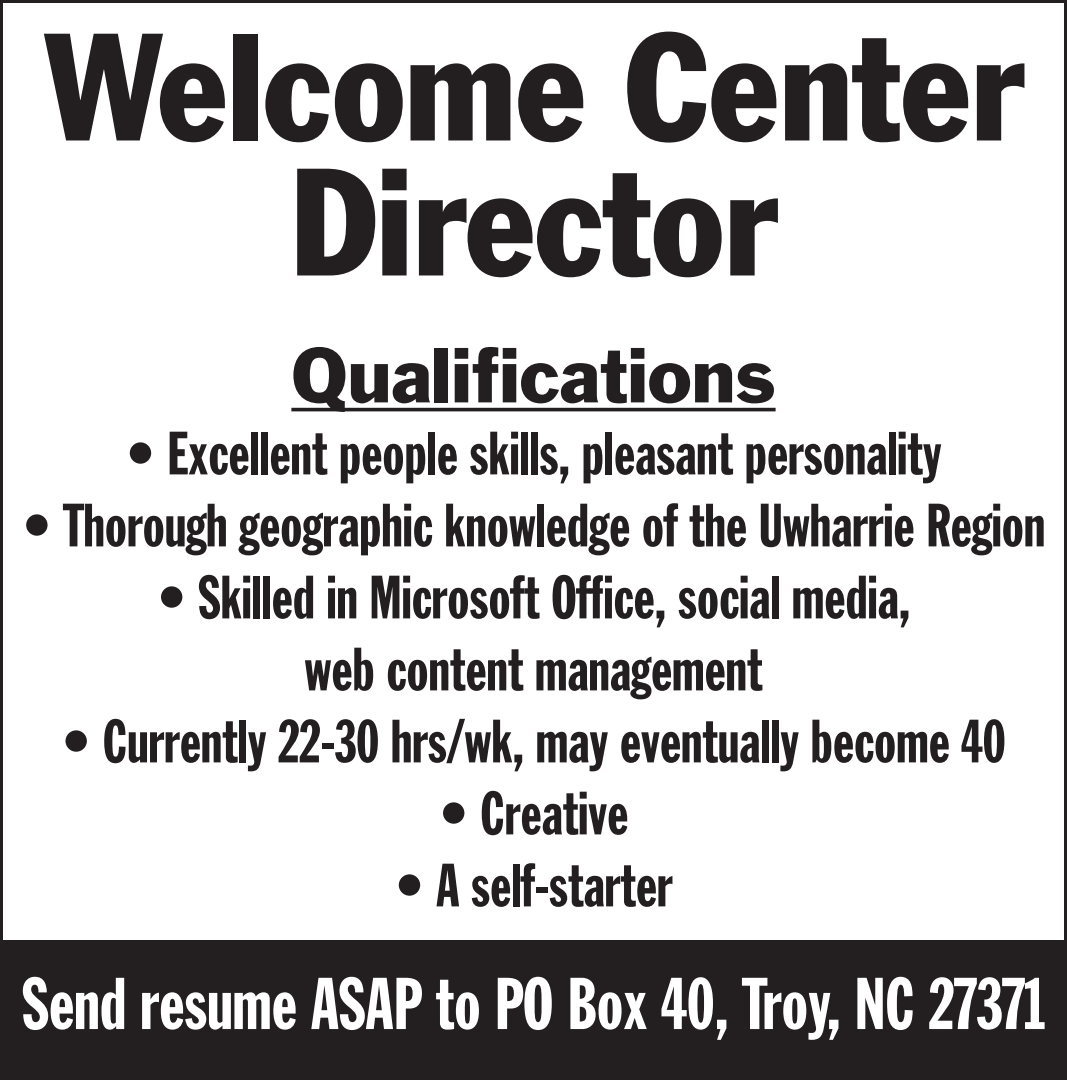
<style>
.page{position:relative;width:1067px;height:1080px;background:#fff}
.page>*{position:absolute;margin:0;border:0;box-sizing:border-box;transform-origin:0 0}
.t1{font:condensed 150px/135px "Franklin Gothic";color:#231f20;text-align:center}
.t2{font:72px "Franklin Gothic Extra Cond";color:#fff}
.t3{font:72px "Franklin Gothic";color:#231f20}
.t4{font:60px/72px "Franklin Gothic Extra Cond";color:#231f20;text-align:center}
</style>
<div class="page">
<hr style="left:291px;top:408px;width:484px;height:3px;background:#231f20">
<div style="left:0;top:940px;width:1066px;height:140px;background:#231f20"></div>
<h1 class="t1" style="left:44px;top:21px;width:981px">Welcome Center<br>Director</h1>
<p class="t3" style="left:291px;top:347px;width:485px">Qualifications</p>
<p class="t4" style="left:125px;top:417px;width:817px">• Excellent people skills, pleasant personality</p>
<p class="t4" style="left:22px;top:489px;width:1024px">• Thorough geographic knowledge of the Uwharrie Region</p>
<p class="t4" style="left:157px;top:561px;width:755px">• Skilled in Microsoft Office, social media, web content management</p>
<p class="t4" style="left:61px;top:705px;width:946px">• Currently 22-30 hrs/wk, may eventually become 40</p>
<p class="t4" style="left:439px;top:777px;width:191px">• Creative</p>
<p class="t4" style="left:394px;top:849px;width:279px">• A self-starter</p>
<p class="t2" style="left:22px;top:965px;width:1024px">Send resume ASAP to PO Box 40, Troy, NC 27371</p>
</div>
